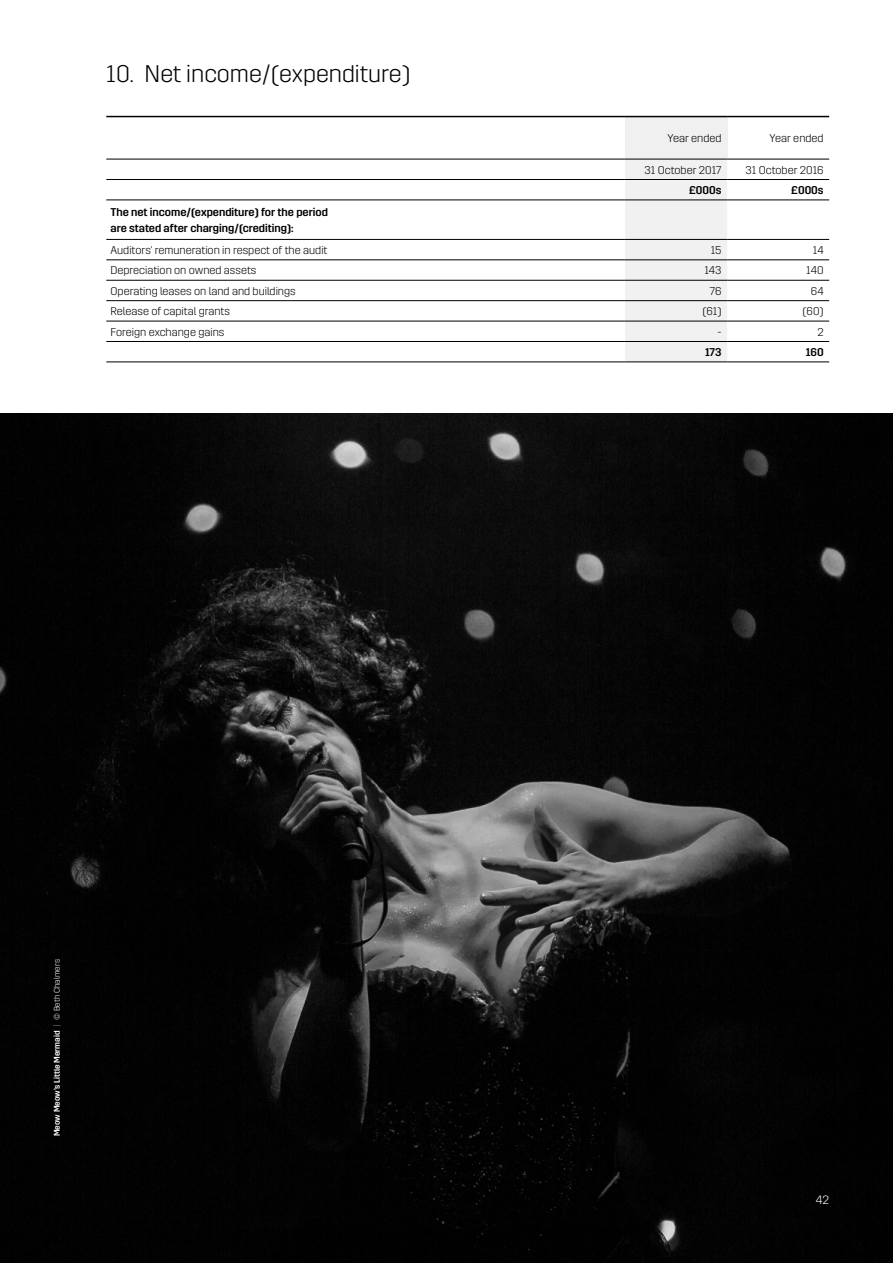
<style>
.page{position:relative;width:893px;height:1263px;background:#fff}
.page>*{position:absolute;margin:0;border:0;box-sizing:border-box;transform-origin:0 0}
.t1{font:300 24px "Trim";color:#000}
.t2{font:300 12px "Trim";color:#fff}
.t3{font:300 11.25px "Trim";color:#000}
.t4{font:500 11.25px/15.9px "Trim";color:#000}
.t5{font:500 8.25px "Trim";color:#fff}
.s1{font-weight:100}
.s2{font-weight:300}
</style>
<div class="page">
<div style="left:625px;top:117px;width:102px;height:42px;background:#f0f0f0"></div>
<div style="left:625px;top:160px;width:102px;height:202px;background:#f1f1f1"></div>
<hr style="left:106px;top:159px;width:519px;height:1px;background:#000">
<hr style="left:625px;top:159px;width:102px;height:1px;background:#000">
<hr style="left:727px;top:159px;width:102px;height:1px;background:#000">
<hr style="left:106px;top:179px;width:519px;height:1px;background:#000">
<hr style="left:625px;top:179px;width:102px;height:1px;background:#000">
<hr style="left:727px;top:179px;width:102px;height:1px;background:#000">
<hr style="left:106px;top:200px;width:519px;height:1px;background:#000">
<hr style="left:625px;top:200px;width:102px;height:1px;background:#000">
<hr style="left:727px;top:200px;width:102px;height:1px;background:#000">
<hr style="left:106px;top:239px;width:519px;height:1px;background:#000">
<hr style="left:625px;top:239px;width:102px;height:1px;background:#000">
<hr style="left:727px;top:239px;width:102px;height:1px;background:#000">
<hr style="left:106px;top:260px;width:519px;height:1px;background:#000">
<hr style="left:625px;top:260px;width:102px;height:1px;background:#000">
<hr style="left:727px;top:260px;width:102px;height:1px;background:#000">
<hr style="left:106px;top:280px;width:519px;height:1px;background:#000">
<hr style="left:625px;top:280px;width:102px;height:1px;background:#000">
<hr style="left:727px;top:280px;width:102px;height:1px;background:#000">
<hr style="left:106px;top:300px;width:519px;height:1px;background:#000">
<hr style="left:625px;top:300px;width:102px;height:1px;background:#000">
<hr style="left:727px;top:300px;width:102px;height:1px;background:#000">
<hr style="left:106px;top:321px;width:519px;height:1px;background:#000">
<hr style="left:625px;top:321px;width:102px;height:1px;background:#000">
<hr style="left:727px;top:321px;width:102px;height:1px;background:#000">
<hr style="left:106px;top:341px;width:519px;height:1px;background:#000">
<hr style="left:625px;top:341px;width:102px;height:1px;background:#000">
<hr style="left:727px;top:341px;width:102px;height:1px;background:#000">
<hr style="left:106px;top:362px;width:519px;height:1px;background:#000">
<hr style="left:625px;top:362px;width:102px;height:1px;background:#000">
<hr style="left:727px;top:362px;width:102px;height:1px;background:#000">
<hr style="left:106px;top:116px;width:519px;height:1px;background:#000">
<hr style="left:625px;top:116px;width:102px;height:1px;background:#000">
<hr style="left:727px;top:116px;width:102px;height:1px;background:#000">
<img style="left:0;top:413px;width:893px;height:850px">
<h1 class="t1" style="left:106px;top:60px;width:306px">10. Net income/(expenditure)</h1>
<p class="t3" style="left:667px;top:132px;width:56px">Year ended</p>
<p class="t3" style="left:769px;top:132px;width:56px">Year ended</p>
<p class="t3" style="left:644px;top:163px;width:79px">31 October 2017</p>
<p class="t3" style="left:745px;top:163px;width:80px">31 October 2016</p>
<p class="t4" style="left:689px;top:182px;width:34px">£000s</p>
<p class="t4" style="left:791px;top:182px;width:34px">£000s</p>
<p class="t4" style="left:111px;top:204px;width:219px">The net income/(expenditure) for the period are stated after charging/(crediting):</p>
<p class="t3" style="left:111px;top:244px;width:218px">Auditors' remuneration in respect of the audit</p>
<p class="t3" style="left:711px;top:244px;width:12px">15</p>
<p class="t3" style="left:813px;top:244px;width:12px">14</p>
<p class="t3" style="left:111px;top:264px;width:147px">Depreciation on owned assets</p>
<p class="t3" style="left:704px;top:264px;width:19px">143</p>
<p class="t3" style="left:806px;top:264px;width:19px">140</p>
<p class="t3" style="left:111px;top:284px;width:187px">Operating leases on land and buildings</p>
<p class="t3" style="left:710px;top:284px;width:13px">76</p>
<p class="t3" style="left:811px;top:284px;width:14px">64</p>
<p class="t3" style="left:111px;top:305px;width:121px">Release of capital grants</p>
<p class="t3" style="left:702px;top:305px;width:21px">(61)</p>
<p class="t3" style="left:802px;top:305px;width:23px">(60)</p>
<p class="t3" style="left:111px;top:325px;width:115px">Foreign exchange gains</p>
<p class="t3" style="left:717px;top:325px;width:6px">-</p>
<p class="t3" style="left:817px;top:325px;width:8px">2</p>
<p class="t4" style="left:705px;top:344px;width:18px">173</p>
<p class="t4" style="left:806px;top:344px;width:19px">160</p>
<p class="t5" style="left:52px;top:1136px;width:178px;rotate:-90deg">Meow Meow’s Little Mermaid <span class="s1">|</span> <span class="s2">© Beth Chalmers</span></p>
<p class="t2" style="left:816px;top:1193px;width:15px">42</p>
</div>
